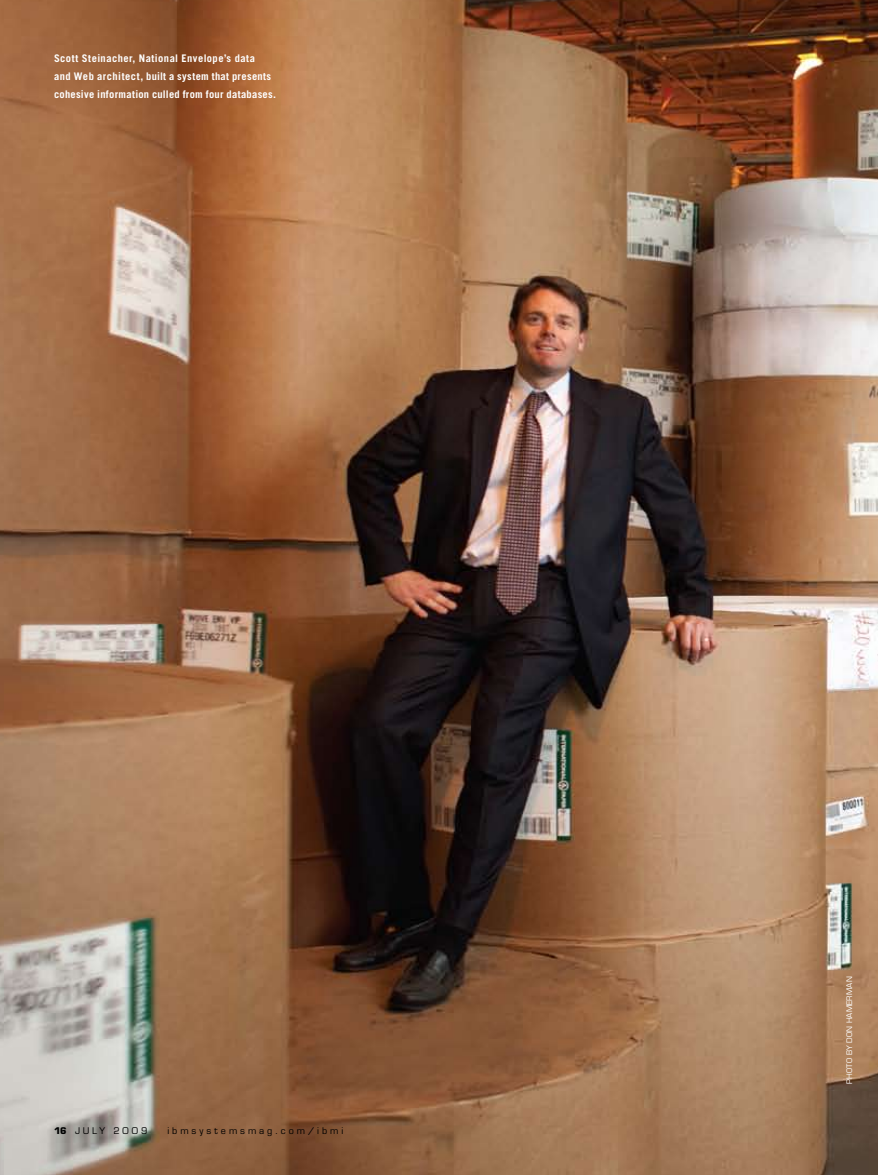
<style>
.page{position:relative;width:878px;height:1175px;background:#fff}
.page>*{position:absolute;margin:0;border:0;box-sizing:border-box;transform-origin:0 0}
.t1{font:700 10.5px/18px "Trade Gothic";letter-spacing:.035em;color:#fff}
.t2{font:9px "Eurostile";letter-spacing:.325em;color:#000}
.t3{font:7.5px "Eurostile";letter-spacing:.02em;color:#fff}
.s1{font-weight:700}
</style>
<div class="page">
<img style="left:0;top:0;width:878px;height:1174px">
<p class="t1" style="left:54px;top:49px;width:223px">Scott Steinacher, National Envelope’s data<br>and Web architect, built a system that presents cohesive information culled from four databases.</p>
<p class="t2" style="left:54px;top:1125px;width:95px"><span class="s1">16</span> JULY 2009</p>
<p class="t2" style="left:167px;top:1125px;width:177px">ibmsystemsmag.com/ibmi</p>
<p class="t3" style="left:844px;top:1083px;width:109px;rotate:-90deg">Photo by don hamerman</p>
</div>
